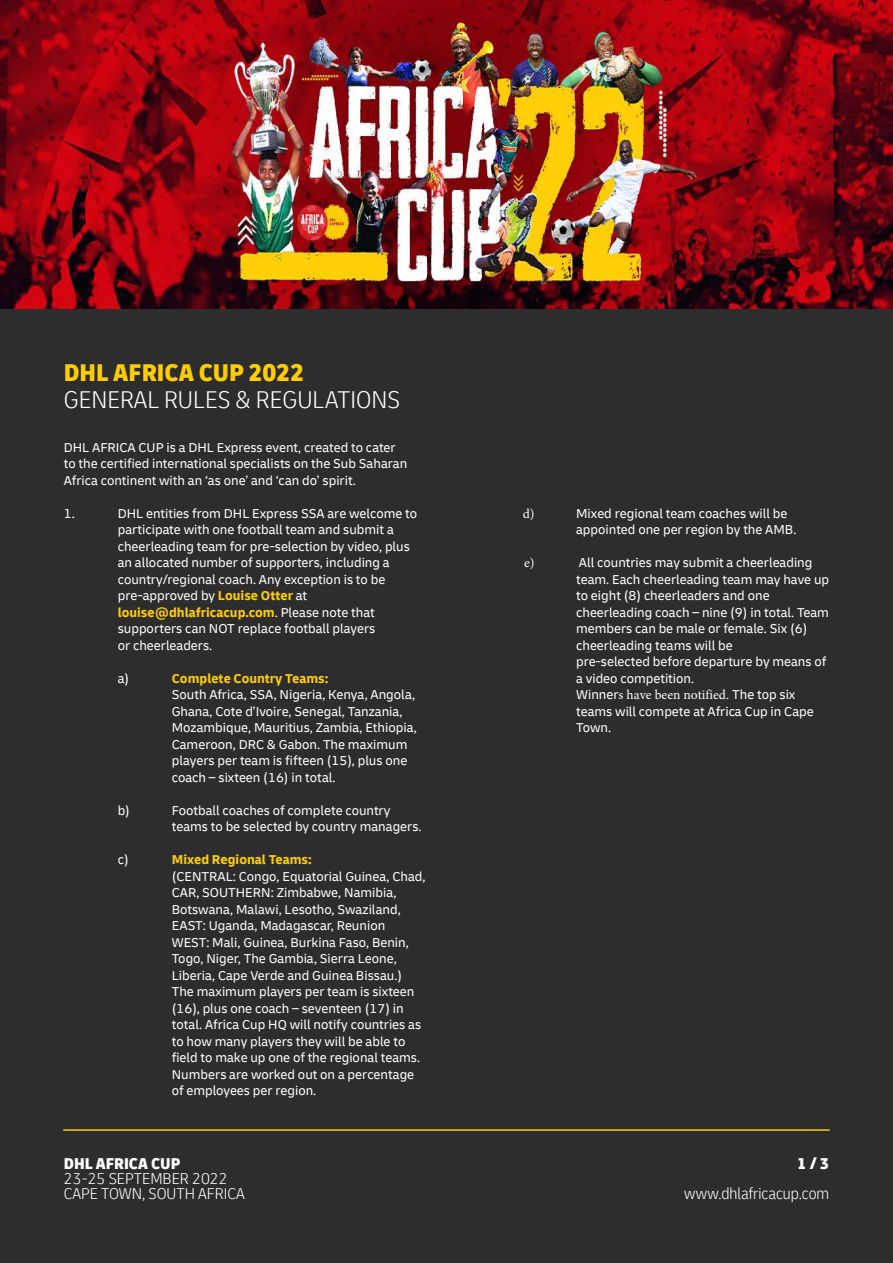
<style>
.page{position:relative;width:893px;height:1263px;background:#fff}
.page>*{position:absolute;margin:0;border:0;box-sizing:border-box;transform-origin:0 0}
.t1{font:300 condensed 25.5px "Delivery";color:#fff}
.t2{font:900 condensed 25.5px "Delivery";color:#ffcd00}
.t3{font:300 condensed 16.5px/15px "Delivery";color:#fff}
.t4{font:900 condensed 16.5px "Delivery";color:#fff}
.t5{font:13.5px/16.5px "Delivery";color:#fff}
.t6{font:700 13.5px "Delivery";color:#ffcd00}
.t7{font:13.5px "Minion Pro";color:#fff}
.s1{font-weight:700;color:#ffcd00}
.s2{font-family:"Delivery"}
</style>
<div class="page">
<div style="left:0;top:306px;width:893px;height:957px;background:#2d2d2d"></div>
<img style="left:0;top:1px;width:892px;height:307px">
<hr style="left:64px;top:1129px;width:765px;height:2px;background:#ffcd00">
<h1 class="t2" style="left:64px;top:358px;width:242px">DHL AFRICA CUP 2022</h1>
<h1 class="t1" style="left:64px;top:390px;width:338px">GENERAL RULES &amp; REGULATIONS</h1>
<p class="t5" style="left:64px;top:440px;width:345px">DHL AFRICA CUP is a DHL Express event, created to cater to the certified international specialists on the Sub Saharan<br>Africa continent with an ‘as one’ and ‘can do’ spirit.</p>
<p class="t5" style="left:64px;top:505px;width:13px">1.</p>
<p class="t5" style="left:118px;top:505px;width:301px">DHL entities from DHL Express SSA are welcome to participate with one football team and submit a cheerleading team for pre-selection by video, plus an allocated number of supporters, including a country/regional coach. Any exception is to be pre-approved by <span class="s1">Louise Otter</span> at <span class="s1">louise@dhlafricacup.com</span>. Please note that supporters can NOT replace football players<br>or cheerleaders.</p>
<p class="t5" style="left:118px;top:671px;width:13px">a)</p>
<p class="t6" style="left:172px;top:673px;width:158px">Complete Country Teams:</p>
<p class="t5" style="left:172px;top:686px;width:247px">South Africa, SSA, Nigeria, Kenya, Angola, Ghana, Cote d’Ivoire, Senegal, Tanzania, Mozambique, Mauritius, Zambia, Ethiopia, Cameroon, DRC &amp; Gabon. The maximum players per team is fifteen (15), plus one coach – sixteen (16) in total.</p>
<p class="t5" style="left:118px;top:802px;width:14px">b)</p>
<p class="t5" style="left:172px;top:802px;width:251px">Football coaches of complete country teams to be selected by country managers.</p>
<p class="t5" style="left:118px;top:852px;width:13px">c)</p>
<p class="t6" style="left:172px;top:854px;width:141px">Mixed Regional Teams:</p>
<p class="t5" style="left:172px;top:868px;width:255px">(CENTRAL: Congo, Equatorial Guinea, Chad, CAR, SOUTHERN: Zimbabwe, Namibia, Botswana, Malawi, Lesotho, Swaziland, EAST: Uganda, Madagascar, Reunion WEST: Mali, Guinea, Burkina Faso, Benin, Togo, Niger, The Gambia, Sierra Leone, Liberia, Cape Verde and Guinea Bissau.)<br>The maximum players per team is sixteen (16), plus one coach – seventeen (17) in total. Africa Cup HQ will notify countries as to how many players they will be able to field to make up one of the regional teams.<br>Numbers are worked out on a percentage of employees per region.</p>
<p class="t4" style="left:64px;top:1154px;width:118px">DHL AFRICA CUP</p>
<p class="t3" style="left:64px;top:1172px;width:183px">23-25 SEPTEMBER 2022<br>CAPE TOWN, SOUTH AFRICA</p>
<p class="t7" style="left:523px;top:504px;width:13px">d)</p>
<p class="t5" style="left:576px;top:505px;width:222px">Mixed regional team coaches will be appointed one per region by the AMB.</p>
<p class="t7" style="left:524px;top:554px;width:12px">e)</p>
<p class="t5" style="left:576px;top:554px;width:255px">All countries may submit a cheerleading team. Each cheerleading team may have up to eight (8) cheerleaders and one cheerleading coach – nine (9) in total. Team members can be male or female. Six (6) cheerleading teams will be<br>pre-selected before departure by means of a video competition.</p>
<p class="t7" style="left:576px;top:686px;width:221px"><span class="s2">Winner</span>s have been notified. <span class="s2">The top six</span></p>
<p class="t5" style="left:576px;top:703px;width:239px">teams will compete at Africa Cup in Cape<br>Town.</p>
<p class="t4" style="left:797px;top:1154px;width:33px">1 / 3</p>
<p class="t3" style="left:684px;top:1187px;width:147px">www.dhlafricacup.com</p>
</div>
